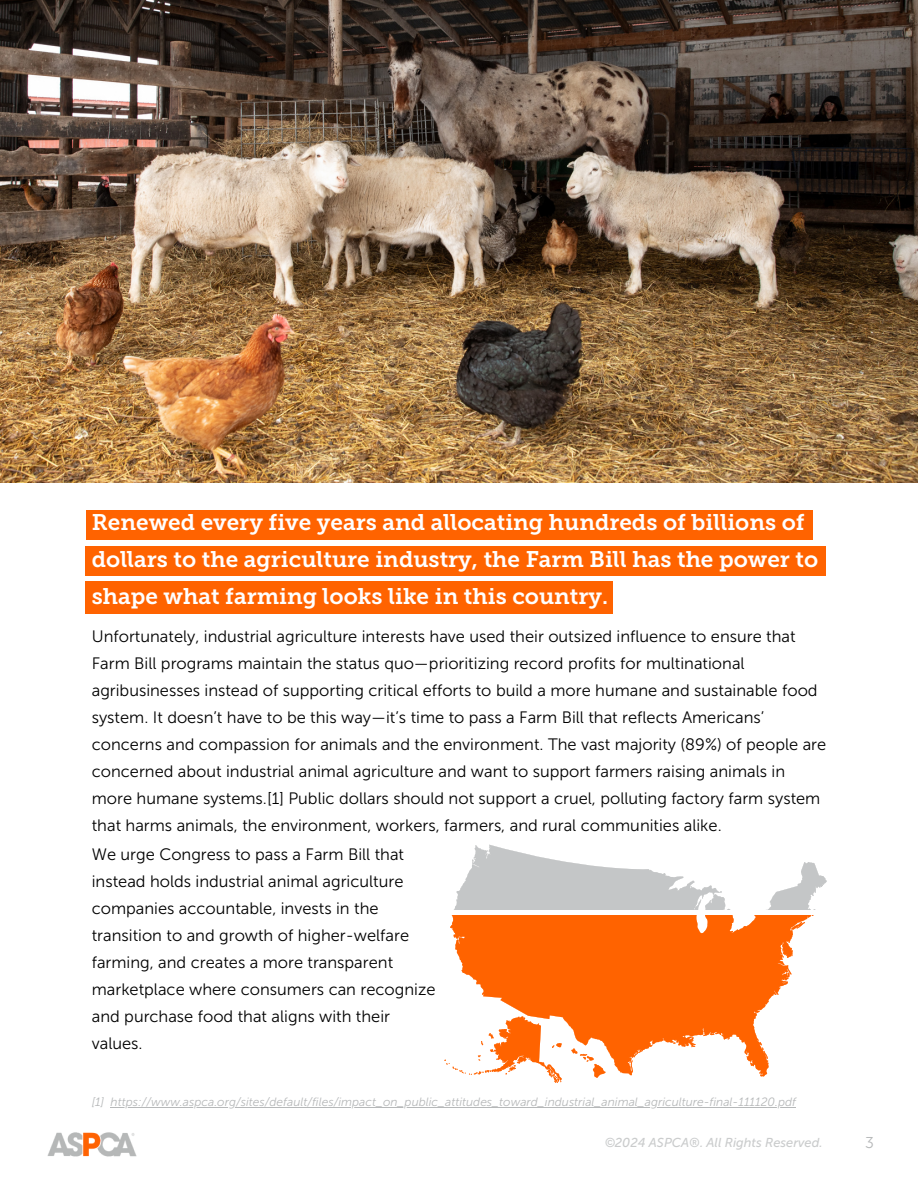
<style>
.page{position:relative;width:918px;height:1188px;background:#fff}
.page>*{position:absolute;margin:0;border:0;box-sizing:border-box;transform-origin:0 0}
.t1{font:22.5px/37.2px "Museo Slab 700";color:#fff}
.t2{font:16.5px/27px "Museo Sans 300";color:#000}
.t3{font:15.6px "Museo Sans 300";color:#b6b8b9}
.t4{font:italic 12.9px "Museo Sans 500";color:#9fa2a3}
.t5{font:italic 12px "Museo Sans 300";color:#b6b8b9}
</style>
<div class="page">
<svg style="left:444px;top:915px;width:370px;height:168px;fill:#ff6300"></svg>
<svg style="left:454px;top:845px;width:373px;height:65px"></svg>
<img style="left:48px;top:1132px;width:88px;height:25px">
<img style="left:0;top:0;width:918px;height:483px">
<div style="left:86px;top:510px;width:727px;height:30px;background:#ff6300"></div>
<div style="left:86px;top:546px;width:740px;height:29px;background:#ff6300"></div>
<div style="left:86px;top:581px;width:527px;height:33px;background:#ff6300"></div>
<hr style="left:111px;top:1107px;width:685px;height:1px;background:#b6b8b9">
<h2 class="t1" style="left:92px;top:504px;width:728px">Renewed every five years and allocating hundreds of billions of dollars to the agriculture industry, the Farm Bill has the power to shape what farming looks like in this country.</h2>
<p class="t2" style="left:92px;top:622px;width:736px">Unfortunately, industrial agriculture interests have used their outsized influence to ensure that Farm Bill programs maintain the status quo—prioritizing record profits for multinational agribusinesses instead of supporting critical efforts to build a more humane and sustainable food system. It doesn’t have to be this way—it’s time to pass a Farm Bill that reflects Americans’ concerns and compassion for animals and the environment. The vast majority (89%) of people are concerned about industrial animal agriculture and want to support farmers raising animals in more humane systems.[1] Public dollars should not support a cruel, polluting factory farm system that harms animals, the environment, workers, farmers, and rural communities alike.</p>
<p class="t2" style="left:92px;top:841px;width:345px">We urge Congress to pass a Farm Bill that instead holds industrial animal agriculture companies accountable, invests in the transition to and growth of higher-welfare farming, and creates a more transparent marketplace where consumers can recognize and purchase food that aligns with their values.</p>
<p class="t5" style="left:92px;top:1095px;width:14px">[1]</p>
<p class="t5" style="left:111px;top:1095px;width:687px">https://www.aspca.org/sites/default/files/impact_on_public_attitudes_toward_industrial_animal_agriculture-final-111120.pdf</p>
<p class="t4" style="left:604px;top:1135px;width:220px">©2024 ASPCA®. All Rights Reserved.</p>
<h2 class="t3" style="left:865px;top:1133px;width:10px">3</h2>
</div>
